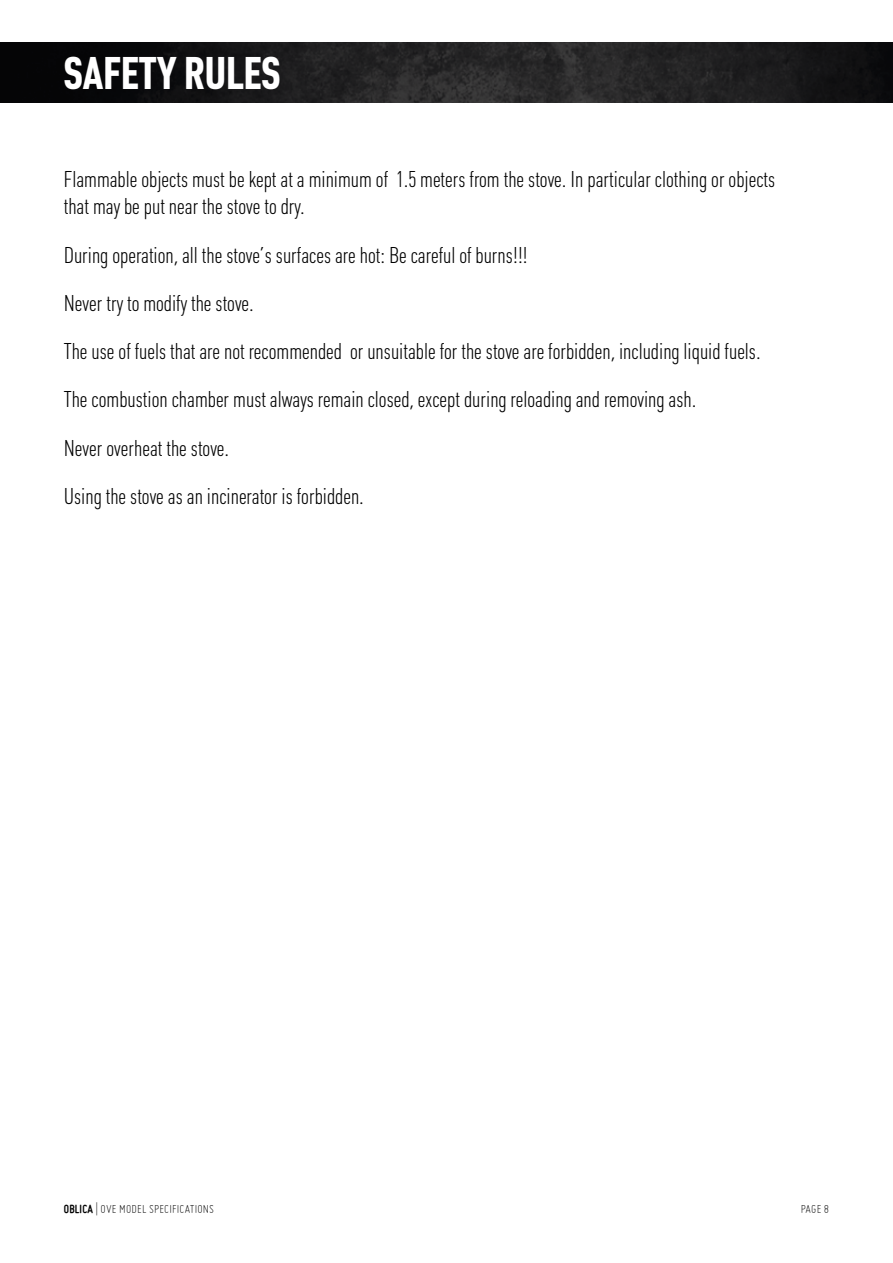
<style>
.page{position:relative;width:893px;height:1263px;background:#fff}
.page>*{position:absolute;margin:0;border:0;box-sizing:border-box;transform-origin:0 0}
.t1{font:700 45px "Plumb Condensed";letter-spacing:.025em;color:#fff}
.t2{font:300 22.5px/48.3px "Plumb Condensed";color:#000}
.t3{font:300 12.75px "Miso";letter-spacing:.015em;color:#000}
.s1{font-weight:700}
</style>
<div class="page">
<img style="left:0;top:43px;width:893px;height:59px">
<h1 class="t1" style="left:64px;top:48px;width:218px">SAFETY RULES</h1>
<p class="t2" style="left:64px;top:167px;width:713px;line-height:27px">Flammable objects must be kept at a minimum of 1.5 meters from the stove. I n particular clothing or objects that may be put near the stove to dry.</p>
<p class="t2" style="left:64px;top:231px;width:698px">During operation, all the stove’s surfaces are hot: Be careful of burns!!!<br>Never try to modify the stove.<br>The use of fuels that are not recommended or unsuitable for the stove are forbidden, including liquid fuels.<br>The combustion chamber must always remain closed, except during reloading and removing ash.<br>Never overheat the stove.<br>Using the stove as an incinerator is forbidden.</p>
<p class="t3" style="left:64px;top:1202px;width:152px"><span class="s1">OBLICA</span> | OVE MODEL SPECIFICATIONS</p>
<p class="t3" style="left:801px;top:1201px;width:30px">PAGE 8</p>
</div>
